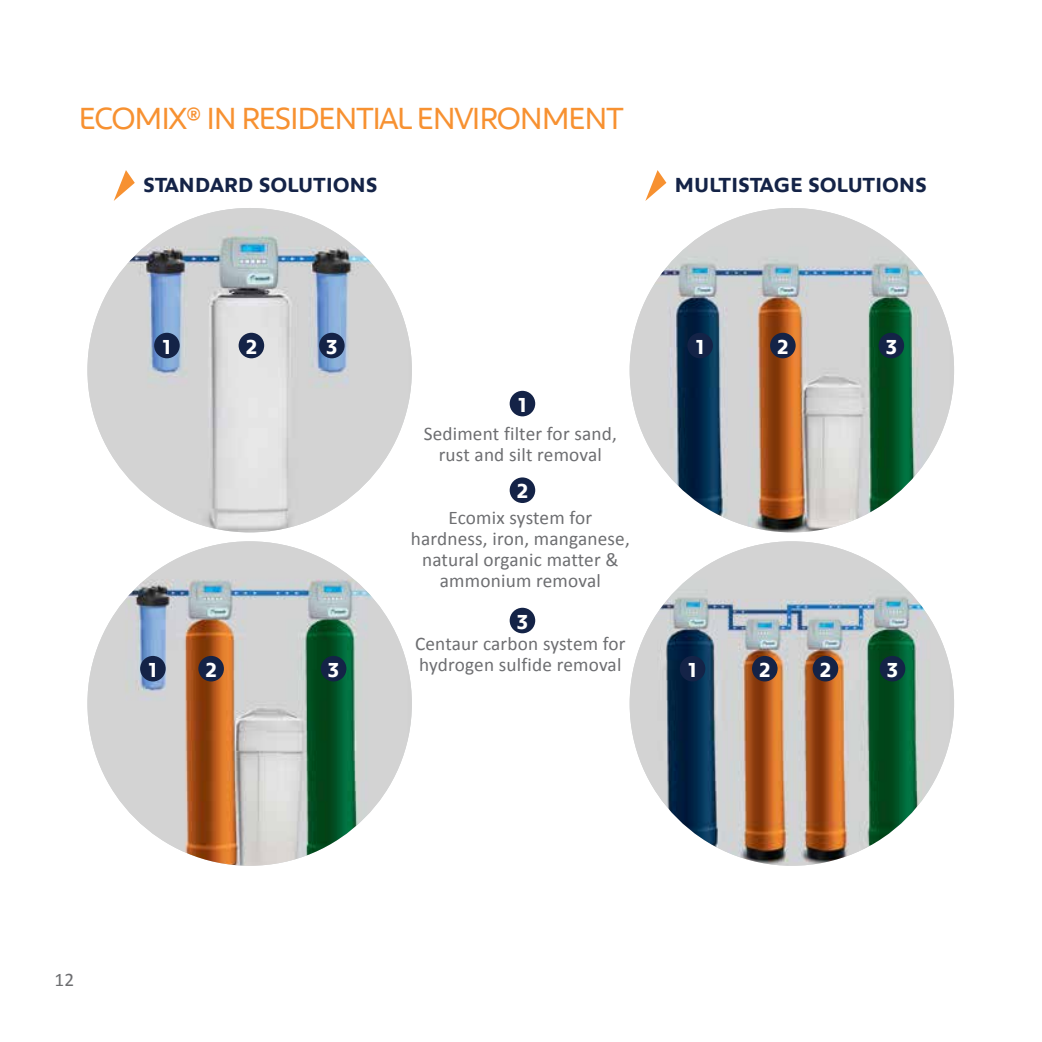
<style>
.page{position:relative;width:1042px;height:1042px;background:#fff}
.page>*{position:absolute;margin:0;border:0;box-sizing:border-box;transform-origin:0 0}
.t1{font:31.5px "Peugeot";letter-spacing:-.06em;color:#f79131}
.t2{font:700 21px "Peugeot";letter-spacing:-.01em;color:#142347}
.t3{font:700 20.82px "Peugeot";color:#fff}
.t4{font:19.25px/21px "Calibri";letter-spacing:.01em;color:#6d6e71;text-align:center}
</style>
<div class="page">
<svg style="left:114px;top:170px;width:21px;height:31px"></svg>
<svg style="left:645px;top:170px;width:21px;height:31px"></svg>
<img style="left:87px;top:208px;width:325px;height:324px;border-radius:162px">
<img style="left:630px;top:208px;width:324px;height:324px;border-radius:162px">
<img style="left:87px;top:541px;width:325px;height:325px;border-radius:162px">
<img style="left:630px;top:541px;width:324px;height:325px;border-radius:162px">
<div style="left:154px;top:333px;width:26px;height:25px;background:#142347;border-radius:50%"></div>
<div style="left:687px;top:333px;width:26px;height:25px;background:#142347;border-radius:50%"></div>
<div style="left:140px;top:656px;width:26px;height:25px;background:#142347;border-radius:50%"></div>
<div style="left:680px;top:656px;width:25px;height:25px;background:#142347;border-radius:50%"></div>
<div style="left:319px;top:333px;width:26px;height:25px;background:#142347;border-radius:50%"></div>
<div style="left:878px;top:333px;width:26px;height:25px;background:#142347;border-radius:50%"></div>
<div style="left:321px;top:656px;width:25px;height:25px;background:#142347;border-radius:50%"></div>
<div style="left:880px;top:656px;width:25px;height:25px;background:#142347;border-radius:50%"></div>
<div style="left:239px;top:333px;width:25px;height:25px;background:#142347;border-radius:50%"></div>
<div style="left:770px;top:333px;width:25px;height:25px;background:#142347;border-radius:50%"></div>
<div style="left:198px;top:656px;width:26px;height:25px;background:#142347;border-radius:50%"></div>
<div style="left:752px;top:656px;width:25px;height:25px;background:#142347;border-radius:50%"></div>
<div style="left:812px;top:656px;width:26px;height:25px;background:#142347;border-radius:50%"></div>
<div style="left:510px;top:391px;width:25px;height:25px;background:#142347;border-radius:50%"></div>
<div style="left:510px;top:477px;width:25px;height:26px;background:#142347;border-radius:50%"></div>
<div style="left:510px;top:608px;width:25px;height:25px;background:#142347;border-radius:50%"></div>
<h1 class="t1" style="left:78px;top:97px;width:547px">ECOMIX® IN RESIDENTIAL ENVIRONMENT</h1>
<p class="t2" style="left:143px;top:170px;width:67px">STANDARD</p>
<p class="t2" style="left:259px;top:170px;width:14px">SOL</p>
<p class="t2" style="left:298px;top:170px;width:79px">UTIONS</p>
<p class="t2" style="left:674px;top:170px;width:47px">MULTISTA</p>
<p class="t2" style="left:774px;top:170px;width:49px">GE SOL</p>
<p class="t2" style="left:847px;top:170px;width:79px">UTIONS</p>
<p class="t3" style="left:161px;top:332px;width:14px">1</p>
<p class="t3" style="left:245px;top:332px;width:14px">2</p>
<p class="t3" style="left:777px;top:332px;width:14px">2</p>
<p class="t3" style="left:326px;top:332px;width:14px">3</p>
<p class="t3" style="left:885px;top:332px;width:14px">3</p>
<p class="t3" style="left:694px;top:332px;width:14px">1</p>
<p class="t3" style="left:516px;top:390px;width:14px">1</p>
<p class="t4" style="left:424px;top:423px;width:195px">Sediment filter for sand, rust and silt removal</p>
<p class="t3" style="left:516px;top:477px;width:14px">2</p>
<p class="t4" style="left:411px;top:507px;width:221px">Ecomix system for hardness, iron, manganese, natural organic matter &amp; ammonium removal</p>
<p class="t3" style="left:516px;top:607px;width:14px">3</p>
<p class="t4" style="left:415px;top:633px;width:212px;text-align:left">Сentaur carbon system for hydrogen sulfide removal</p>
<p class="t3" style="left:205px;top:655px;width:14px">2</p>
<p class="t3" style="left:759px;top:655px;width:14px">2</p>
<p class="t3" style="left:819px;top:655px;width:14px">2</p>
<p class="t3" style="left:147px;top:655px;width:14px">1</p>
<p class="t3" style="left:686px;top:655px;width:14px">1</p>
<p class="t3" style="left:328px;top:655px;width:14px">3</p>
<p class="t3" style="left:886px;top:655px;width:14px">3</p>
<p class="t4" style="left:55px;top:969px;width:21px">12</p>
</div>
